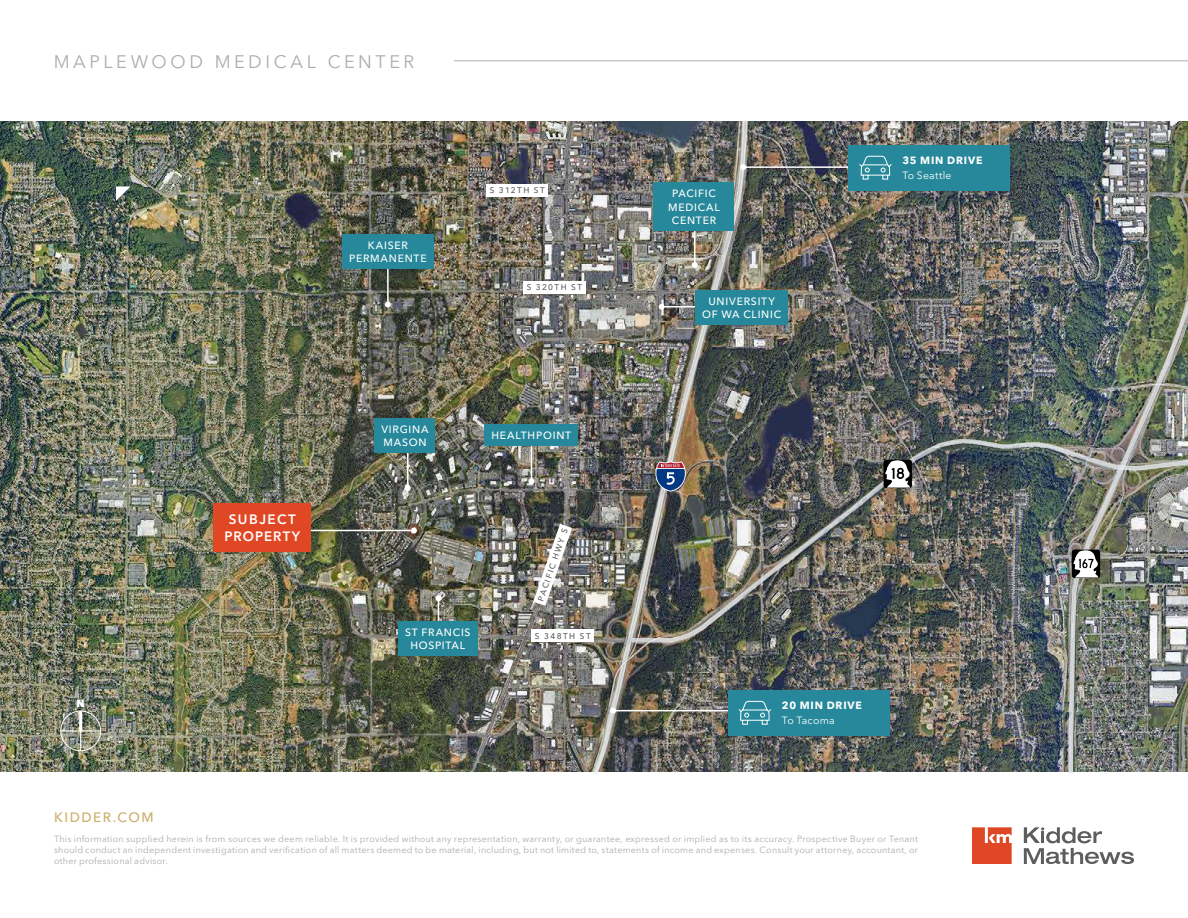
<style>
.page{position:relative;width:1188px;height:918px;background:#fff}
.page>*{position:absolute;margin:0;border:0;box-sizing:border-box;transform-origin:0 0}
.t1{font:18px "Avenir Next LT Pro";letter-spacing:.2em;color:#afabac}
.Subject_Property_Label_-_White_2023{font:600 13.5px/16.5px "Avenir Next LT Pro";letter-spacing:.095em;color:#fff;text-align:center}
.t2{font:500 13.5px "Avenir Next LT Pro";letter-spacing:.11em;color:#cbae6b}
.Other_Callout_Text_-_Ash_2023{font:500 10.5px/13.5px "Avenir Next LT Pro";letter-spacing:.075em;color:#fff;text-align:center}
.Map_Highlight_-_Bold_-_White_2023{font:700 10.5px "Avenir Next LT Pro";letter-spacing:.075em;color:#fff}
.Map_Highlight_-_Subtext_-_White_2023{font:10.5px "Avenir Next LT Pro";letter-spacing:.02em;color:#fff}
.t3{font:800 10.35px "Avenir Next LT Pro";color:#fff}
.t4{font:9px/10.8px "Avenir Next LT Pro";letter-spacing:.025em;color:#afabac;text-align:justify}
.Street_Names_-_Ash_2023{font:500 8.25px "Avenir Next LT Pro";letter-spacing:.175em;color:#5e5d5d}
</style>
<div class="page">
<img style="left:0;top:122px;width:1188px;height:649px">
<img style="left:749px;top:437px;width:318px;height:207px">
<img style="left:1067px;top:294px;width:121px;height:480px">
<img style="left:591px;top:121px;width:158px;height:654px">
<div style="left:884px;top:460px;width:28px;height:28px;background:#000;border-radius:3px"></div>
<svg style="left:885px;top:460px;width:25px;height:28px"></svg>
<svg style="left:655px;top:461px;width:31px;height:31px"></svg>
<svg style="left:116px;top:186px;width:15px;height:15px"></svg>
<div style="left:532px;top:629px;width:62px;height:13px;background:#fff"></div>
<div style="left:523px;top:281px;width:63px;height:13px;background:#fff"></div>
<img style="left:533px;top:524px;width:39px;height:82px">
<div style="left:1072px;top:550px;width:28px;height:28px;background:#000;border-radius:3px"></div>
<svg style="left:1073px;top:550px;width:25px;height:28px"></svg>
<div style="left:487px;top:184px;width:61px;height:13px;background:#fff"></div>
<hr style="left:694px;top:227px;width:2px;height:38px;background:#fff">
<svg style="left:692px;top:262px;width:6px;height:6px"></svg>
<div style="left:654px;top:183px;width:80px;height:48px;background:#26889a"></div>
<div style="left:60px;top:711px;width:41px;height:40px;border:1px solid #fff;border-radius:50%"></div>
<hr style="left:79px;top:711px;width:3px;height:20px;background:#fff">
<hr style="left:61px;top:730px;width:40px;height:2px;background:#fff">
<svg style="left:80px;top:732px;width:1px;height:19px"></svg>
<svg style="left:407px;top:524px;width:14px;height:13px"></svg>
<hr style="left:300px;top:530px;width:114px;height:1px;background:#fff">
<svg style="left:411px;top:527px;width:6px;height:6px"></svg>
<div style="left:214px;top:503px;width:97px;height:49px;background:#e04825"></div>
<hr style="left:407px;top:451px;width:2px;height:37px;background:#fff">
<svg style="left:405px;top:485px;width:6px;height:6px"></svg>
<div style="left:375px;top:418px;width:60px;height:35px;background:#26889a"></div>
<hr style="left:438px;top:598px;width:1px;height:38px;background:#fff">
<svg style="left:435px;top:595px;width:6px;height:6px"></svg>
<div style="left:398px;top:621px;width:79px;height:35px;background:#26889a"></div>
<hr style="left:662px;top:306px;width:37px;height:1px;background:#fff">
<svg style="left:659px;top:304px;width:6px;height:6px"></svg>
<div style="left:695px;top:290px;width:93px;height:35px;background:#26889a"></div>
<hr style="left:387px;top:267px;width:2px;height:37px;background:#fff">
<svg style="left:385px;top:301px;width:6px;height:6px"></svg>
<div style="left:342px;top:234px;width:92px;height:35px;background:#26889a"></div>
<hr style="left:531px;top:444px;width:1px;height:37px;background:#fff">
<svg style="left:528px;top:478px;width:6px;height:6px"></svg>
<div style="left:485px;top:425px;width:93px;height:21px;background:#26889a"></div>
<hr style="left:743px;top:166px;width:190px;height:2px;background:#fff">
<svg style="left:740px;top:164px;width:6px;height:6px"></svg>
<div style="left:848px;top:145px;width:162px;height:45px;background:#26889a"></div>
<svg style="left:858px;top:121px;width:34px;height:59px"></svg>
<hr style="left:613px;top:710px;width:190px;height:1px;background:#fff">
<svg style="left:610px;top:708px;width:6px;height:6px"></svg>
<div style="left:728px;top:690px;width:162px;height:45px;background:#26889a"></div>
<svg style="left:738px;top:628px;width:34px;height:97px"></svg>
<hr style="left:454px;top:61px;width:734px;height:1px;background:#afabac">
<svg style="left:1024px;top:827px;width:110px;height:37px"></svg>
<svg style="left:972px;top:827px;width:40px;height:37px"></svg>
<h1 class="t1" style="left:54px;top:51px;width:362px">MAPLEWOOD MEDICAL CENTER</h1>
<p class="Other_Callout_Text_-_Ash_2023" style="left:349px;top:238px;width:79px">KAISER<br>PERMANENTE</p>
<p class="Street_Names_-_Ash_2023" style="left:490px;top:186px;width:57px">S 312TH ST</p>
<p class="Other_Callout_Text_-_Ash_2023" style="left:668px;top:187px;width:53px">PACIFIC<br>MEDICAL<br>CENTER</p>
<p class="Street_Names_-_Ash_2023" style="left:527px;top:282px;width:57px">S 320TH ST</p>
<p class="Other_Callout_Text_-_Ash_2023" style="left:702px;top:294px;width:81px">UNIVERSITY<br>OF WA CLINIC</p>
<p class="Map_Highlight_-_Bold_-_White_2023" style="left:902px;top:154px;width:81px">35 MIN DRIVE</p>
<p class="Map_Highlight_-_Subtext_-_White_2023" style="left:902px;top:169px;width:51px">To Seattle</p>
<p class="t3" style="left:77px;top:697px;width:10px">N</p>
<p class="Subject_Property_Label_-_White_2023" style="left:225px;top:511px;width:77px">SUBJECT<br>PROPERTY</p>
<p class="Other_Callout_Text_-_Ash_2023" style="left:381px;top:422px;width:49px;text-align:left">VIRGINA<br>MASON</p>
<p class="Other_Callout_Text_-_Ash_2023" style="left:491px;top:429px;width:81px">HEALTHPOINT</p>
<p class="Other_Callout_Text_-_Ash_2023" style="left:405px;top:626px;width:67px">ST FRANCIS<br>HOSPITAL</p>
<p class="Street_Names_-_Ash_2023" style="left:536px;top:599px;width:77px;rotate:-71deg">PACIFIC HWY S</p>
<p class="Street_Names_-_Ash_2023" style="left:535px;top:631px;width:57px">S 348TH ST</p>
<p class="Map_Highlight_-_Bold_-_White_2023" style="left:782px;top:699px;width:82px">20 MIN DRIVE</p>
<p class="Map_Highlight_-_Subtext_-_White_2023" style="left:782px;top:714px;width:54px">To Tacoma</p>
<h2 class="t2" style="left:54px;top:809px;width:101px">KIDDER.COM</h2>
<p class="t4" style="left:54px;top:834px;width:866px">This information supplied herein is from sources we deem reliable. It is provided without any representation, warranty, or guarantee, expressed or implied as to its accuracy. Prospective Buyer or Tenant should conduct an independent investigation and verification of all matters deemed to be material, including, but not limited to, statements of income and expenses. Consult your attorney, accountant, or other professional advisor.</p>
</div>
